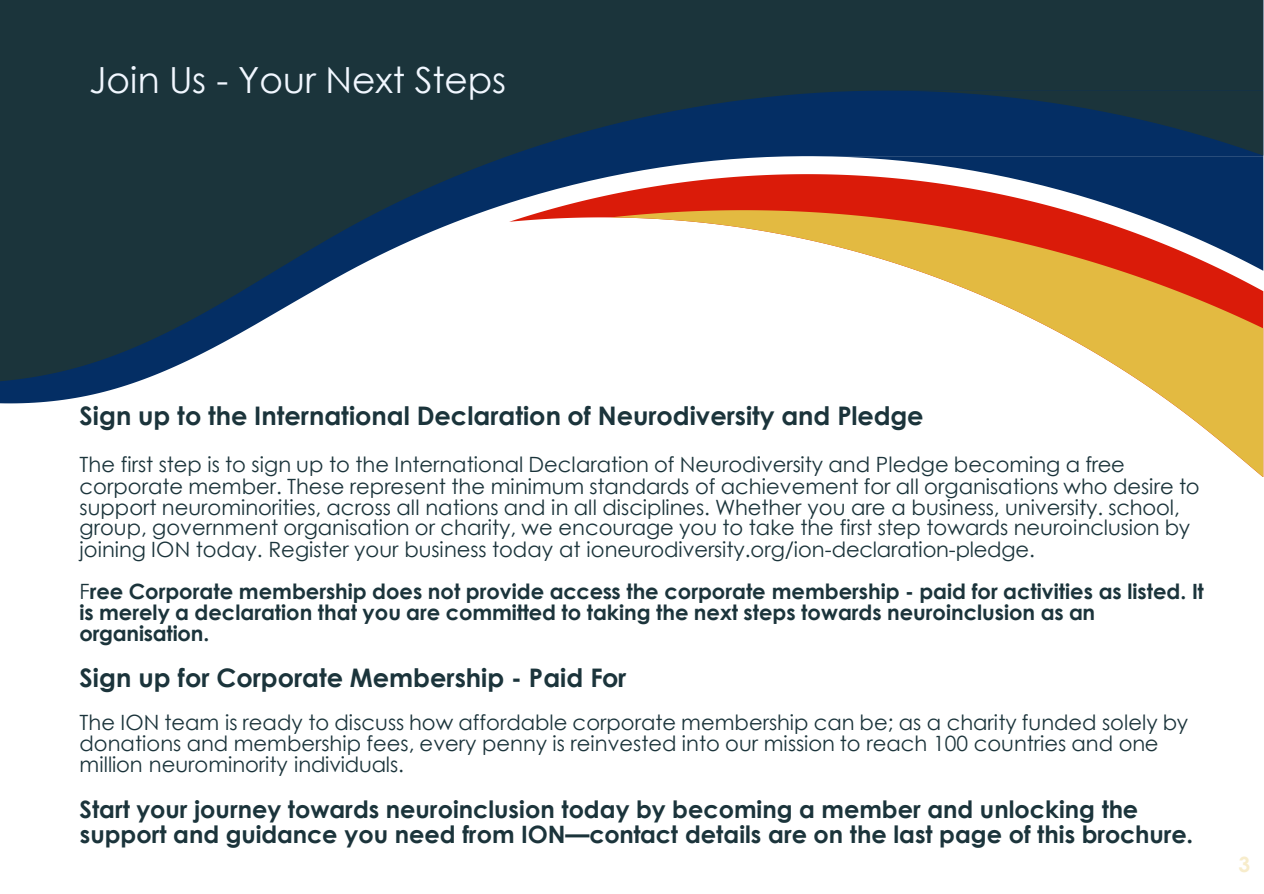
<style>
.page{position:relative;width:1264px;height:894px;background:#fff}
.page>*{position:absolute;margin:0;border:0;box-sizing:border-box;transform-origin:0 0}
.t1{font:36px "Century Gothic";color:#f1f7ff}
.t2{font:700 25.5px "Century Gothic";color:#1b343b}
.t3{font:700 24px/25.5px "Century Gothic";color:#1b343b}
.t4{font:21px/21px "Century Gothic";color:#1b343b}
.t5{font:700 21px/21px "Century Gothic";color:#1b343b}
.t6{font:700 21px "Century Gothic";color:#f7eccb}
.s1{font-weight:400}
</style>
<div class="page">
<svg style="left:0;top:381px;width:139px;height:22px;fill:#042e64"></svg>
<svg style="left:0;top:0;width:1262px;height:381px;background:#344d5a"></svg>
<svg style="left:889px;top:91px;width:373px;height:64px;background:#0b2f56"></svg>
<svg style="left:509px;top:174px;width:753px;height:207px"></svg>
<svg style="left:610px;top:210px;width:652px;height:267px"></svg>
<h2 class="t1" style="left:89px;top:54px;width:418px">Join Us - Your Next Steps</h2>
<p class="t2" style="left:80px;top:396px;width:845px">Sign up to the International Declaration of Neurodiversity and Pledge</p>
<p class="t4" style="left:79px;top:454px;width:1121px">The first step is to sign up to the International Declaration of Neurodiversity and Pledge becoming a free corporate member. These represent the minimum standards of achievement for all organisations who desire to support neurominorities, across all nations and in all disciplines. Whether you are a business, university. school, group, government organisation or charity, we encourage you to take the first step towards neuroinclusion by joining ION today. Register your business today at ioneurodiversity.org/ion-declaration-pledge.</p>
<p class="t5" style="left:79px;top:579px;width:1125px"><span class="s1">F</span>ree Corporate membership does not provide access the corporate membership - paid for activities as listed. It is merely a declaration that you are committed to taking the next steps towards neuroinclusion as an organisation.</p>
<p class="t2" style="left:80px;top:658px;width:548px">Sign up for Corporate Membership - Paid For</p>
<p class="t4" style="left:79px;top:711px;width:1109px">The ION team is ready to discuss how affordable corporate membership can be; as a charity funded solely by donations and membership fees, every penny is reinvested into our mission to reach 100 countries and one million neurominority individuals.</p>
<p class="t3" style="left:80px;top:795px;width:1114px">Start your journey towards neuroinclusion today by becoming a member and unlocking the support and guidance you need from ION—contact details are on the last page of this brochure.</p>
<p class="t6" style="left:1238px;top:848px;width:13px">3</p>
</div>
